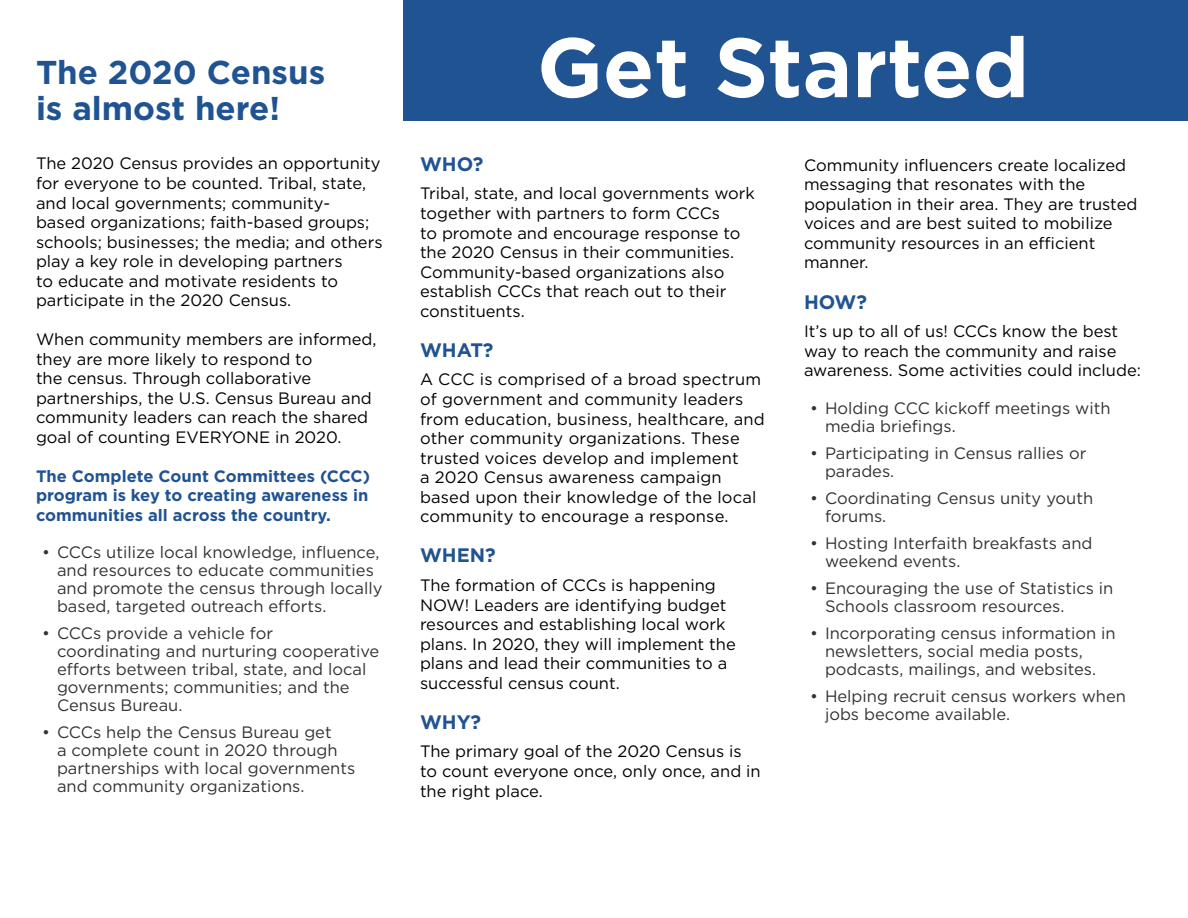
<style>
.page{position:relative;width:1188px;height:918px;background:#fff}
.page>*{position:absolute;margin:0;border:0;box-sizing:border-box;transform-origin:0 0}
.t1{font:700 84px "Gotham";color:#fff}
.t2{font:700 33px/36px "Gotham";color:#205392}
.t3{font:700 19.5px "Gotham";color:#205392}
.t4{font:16.5px/19.5px "Gotham";color:#000}
.t5{font:16.5px/18px "Gotham";color:#323232}
.t6{font:700 16.5px/19.5px "Gotham";color:#205392;text-align:justify}
</style>
<div class="page">
<div style="left:403px;top:0;width:785px;height:121px;background:#205392"></div>
<h2 class="t2" style="left:36px;top:54px;width:291px">The 2020 Census is almost here!</h2>
<p class="t4" style="left:36px;top:154px;width:348px">The 2020 Census provides an opportunity for everyone to be counted. Tribal, state, and local governments; community&shy;based organizations; faith-based groups; schools; businesses; the media; and others play a key role in developing partners<br>to educate and motivate residents to participate in the 2020 Census.</p>
<p class="t4" style="left:36px;top:329px;width:342px">When community members are informed, they are more likely to respond to<br>the census. Through collaborative partnerships, the U.S. Census Bureau and community leaders can reach the shared goal of counting EVERYONE in 2020.</p>
<p class="t6" style="left:36px;top:466px;width:336px">The Complete Count Committees (CCC) program is key to creating awareness in communities all across the country.</p>
<p class="t5" style="left:57px;top:543px;width:327px;text-indent:-15px">• CCCs utilize local knowledge, influence, and resources to educate communities and promote the census through locally based, targeted outreach efforts.</p>
<p class="t5" style="left:57px;top:624px;width:324px;text-indent:-15px">• CCCs provide a vehicle for coordinating and nurturing cooperative efforts between tribal, state, and local governments; communities; and the<br>Census Bureau.</p>
<p class="t5" style="left:57px;top:723px;width:300px;text-indent:-15px">• CCCs help the Census Bureau get<br>a complete count in 2020 through partnerships with local governments and community organizations.</p>
<h1 class="t1" style="left:537px;top:12px;width:494px">Get Started</h1>
<p class="t3" style="left:420px;top:151px;width:65px">WHO?</p>
<p class="t4" style="left:420px;top:184px;width:336px">Tribal, state, and local governments work together with partners to form CCCs<br>to promote and encourage response to the 2020 Census in their communities.<br>Community-based organizations also establish CCCs that reach out to their constituents.</p>
<p class="t3" style="left:420px;top:337px;width:75px">WHAT?</p>
<p class="t4" style="left:420px;top:370px;width:346px">A CCC is comprised of a broad spectrum of government and community leaders from education, business, healthcare, and other community organizations. These trusted voices develop and implement<br>a 2020 Census awareness campaign based upon their knowledge of the local community to encourage a response.</p>
<p class="t3" style="left:420px;top:543px;width:77px">WHEN?</p>
<p class="t4" style="left:420px;top:575px;width:317px">The formation of CCCs is happening NOW! Leaders are identifying budget resources and establishing local work plans. In 2020, they will implement the plans and lead their communities to a successful census count.</p>
<p class="t3" style="left:420px;top:709px;width:63px">WHY?</p>
<p class="t4" style="left:420px;top:742px;width:342px">The primary goal of the 2020 Census is to count everyone once, only once, and in the right place.</p>
<p class="t4" style="left:804px;top:155px;width:335px">Community influencers create localized messaging that resonates with the population in their area. They are trusted voices and are best suited to mobilize community resources in an efficient manner.</p>
<p class="t3" style="left:804px;top:289px;width:65px">HOW?</p>
<p class="t4" style="left:804px;top:321px;width:339px">It’s up to all of us! CCCs know the best way to reach the community and raise awareness. Some activities could include:</p>
<p class="t5" style="left:825px;top:399px;width:287px;text-indent:-15px">• Holding CCC kickoff meetings with media briefings.</p>
<p class="t5" style="left:825px;top:444px;width:263px;text-indent:-15px">• Participating in Census rallies or parades.</p>
<p class="t5" style="left:825px;top:489px;width:270px;text-indent:-15px">• Coordinating Census unity youth forums.</p>
<p class="t5" style="left:825px;top:534px;width:269px;text-indent:-15px">• Hosting Interfaith breakfasts and weekend events.</p>
<p class="t5" style="left:825px;top:579px;width:290px;text-indent:-15px">• Encouraging the use of Statistics in<br>Schools classroom resources.</p>
<p class="t5" style="left:825px;top:624px;width:292px;text-indent:-15px">• Incorporating census information in newsletters, social media posts, podcasts, mailings, and websites.</p>
<p class="t5" style="left:825px;top:686px;width:303px;text-indent:-15px">• Helping recruit census workers when jobs become available.</p>
</div>
